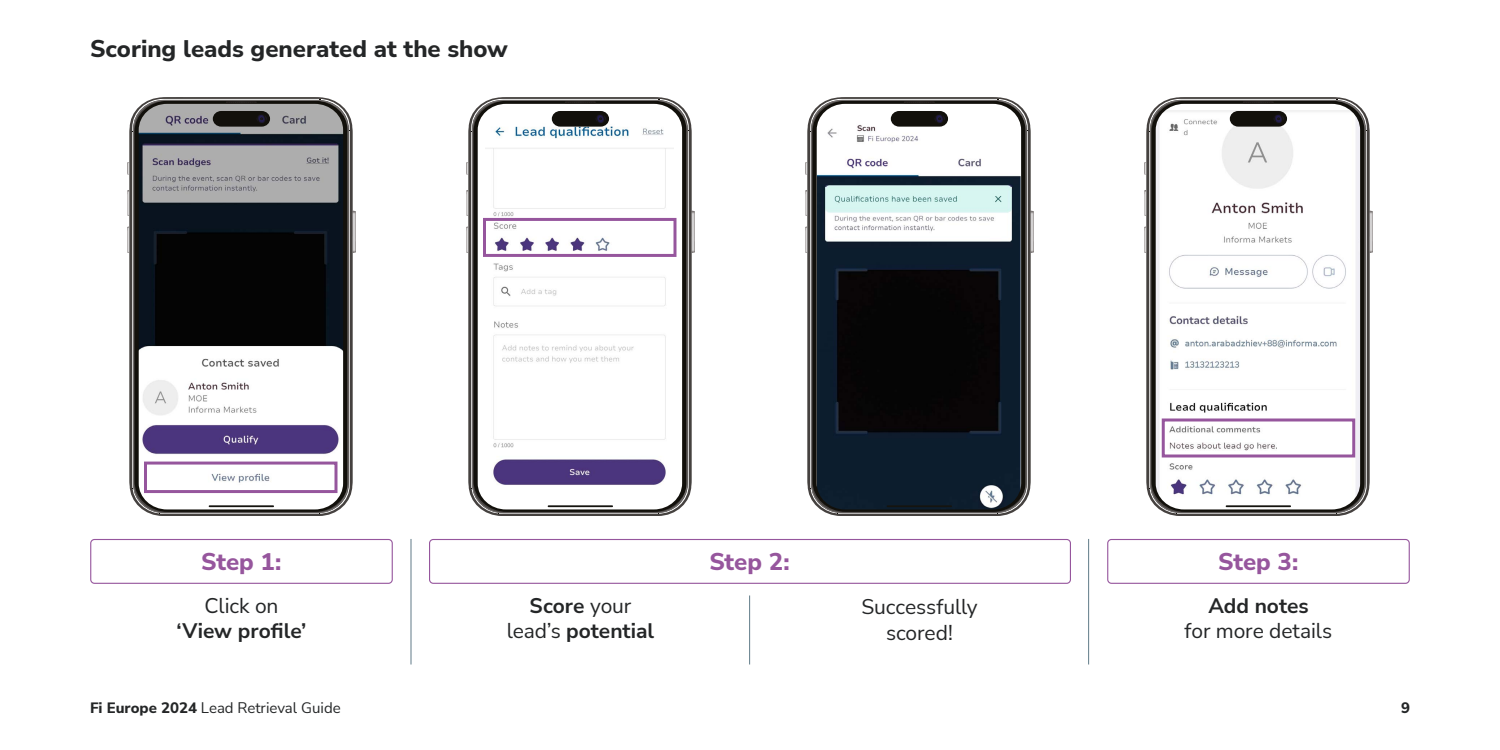
<style>
.page{position:relative;width:1500px;height:750px;background:#fff}
.page>*{position:absolute;margin:0;border:0;box-sizing:border-box;transform-origin:0 0}
.t1{font:800 24px "Nunito Sans";color:#242627}
.t2{font:800 24px "Nunito Sans";letter-spacing:-.005em;color:#96569d}
.t3{font:700 21px/25.2px "Nunito Sans";color:#242627;text-align:center}
.t4{font:21px/25.2px "Nunito Sans";letter-spacing:-.005em;color:#242627;text-align:center}
.t5{font:15px "Nunito Sans";color:#242627}
.t6{font:800 15px "Nunito Sans";color:#242627}
.s1{font-weight:400}
.s2{font-weight:800}
</style>
<div class="page">
<div style="left:90px;top:539px;width:303px;height:45px;border:1px solid #96569d;border-radius:4px"></div>
<div style="left:429px;top:539px;width:642px;height:45px;border:1px solid #96569d;border-radius:4px"></div>
<div style="left:1107px;top:539px;width:303px;height:45px;border:1px solid #96569d;border-radius:4px"></div>
<hr style="left:411px;top:539px;width:1px;height:126px;background:#607b88">
<hr style="left:1088px;top:539px;width:1px;height:126px;background:#607b88">
<hr style="left:749px;top:596px;width:1px;height:68px;background:#607b88">
<svg style="left:127px;top:124px;width:228px;height:365px"></svg>
<svg style="left:130px;top:97px;width:222px;height:419px;background:#82807e"></svg>
<svg style="left:133px;top:100px;width:215px;height:413px"></svg>
<svg style="left:226px;top:101px;width:31px;height:4px"></svg>
<svg style="left:213px;top:111px;width:57px;height:16px"></svg>
<svg style="left:127px;top:162px;width:2px;height:13px"></svg>
<img style="left:353px;top:211px;width:3px;height:42px">
<img style="left:127px;top:226px;width:2px;height:27px">
<svg style="left:466px;top:124px;width:228px;height:365px"></svg>
<svg style="left:469px;top:97px;width:222px;height:419px;background:#82807e"></svg>
<svg style="left:472px;top:100px;width:215px;height:413px"></svg>
<svg style="left:565px;top:101px;width:31px;height:4px"></svg>
<svg style="left:552px;top:111px;width:57px;height:16px"></svg>
<svg style="left:466px;top:162px;width:2px;height:13px"></svg>
<img style="left:692px;top:211px;width:3px;height:42px">
<img style="left:466px;top:226px;width:2px;height:27px">
<svg style="left:805px;top:124px;width:228px;height:365px"></svg>
<svg style="left:808px;top:97px;width:222px;height:419px;background:#82807e"></svg>
<svg style="left:811px;top:100px;width:215px;height:413px"></svg>
<svg style="left:904px;top:101px;width:31px;height:4px"></svg>
<svg style="left:891px;top:111px;width:57px;height:16px"></svg>
<svg style="left:805px;top:162px;width:2px;height:13px"></svg>
<img style="left:1031px;top:211px;width:3px;height:42px">
<img style="left:805px;top:226px;width:2px;height:27px">
<svg style="left:1144px;top:124px;width:228px;height:365px"></svg>
<svg style="left:1147px;top:97px;width:222px;height:419px;background:#82807e"></svg>
<svg style="left:1150px;top:100px;width:215px;height:413px"></svg>
<svg style="left:1243px;top:101px;width:31px;height:4px"></svg>
<svg style="left:1230px;top:111px;width:57px;height:16px"></svg>
<svg style="left:1144px;top:162px;width:2px;height:13px"></svg>
<img style="left:1370px;top:211px;width:3px;height:42px">
<img style="left:1144px;top:226px;width:2px;height:27px">
<div style="left:144px;top:462px;width:194px;height:31px;border:3px solid #96569d"></div>
<div style="left:483px;top:218px;width:193px;height:39px;border:3px solid #96569d"></div>
<div style="left:1162px;top:418px;width:193px;height:40px;border:3px solid #96569d"></div>
<p class="t1" style="left:90px;top:32px;width:419px">Scoring leads generated at the show</p>
<p class="t2" style="left:201px;top:545px;width:82px">Step 1:</p>
<p class="t4" style="left:204px;top:592px;width:76px">Click on</p>
<p class="t3" style="left:177px;top:617px;width:131px">‘View profile’</p>
<p class="t2" style="left:709px;top:545px;width:82px">Step 2:</p>
<p class="t3" style="left:507px;top:592px;width:149px">Score <span class="s1">your lead’s</span> potential</p>
<p class="t4" style="left:861px;top:594px;width:118px">Successfully scored!</p>
<p class="t2" style="left:1218px;top:545px;width:82px">Step 3:</p>
<p class="t3" style="left:1208px;top:592px;width:102px">Add notes</p>
<p class="t4" style="left:1185px;top:617px;width:149px">for more details</p>
<p class="t5" style="left:90px;top:697px;width:252px"><span class="s2">Fi Europe 2024</span> Lead Retrieval Guide</p>
<p class="t6" style="left:1401px;top:697px;width:10px">9</p>
</div>
